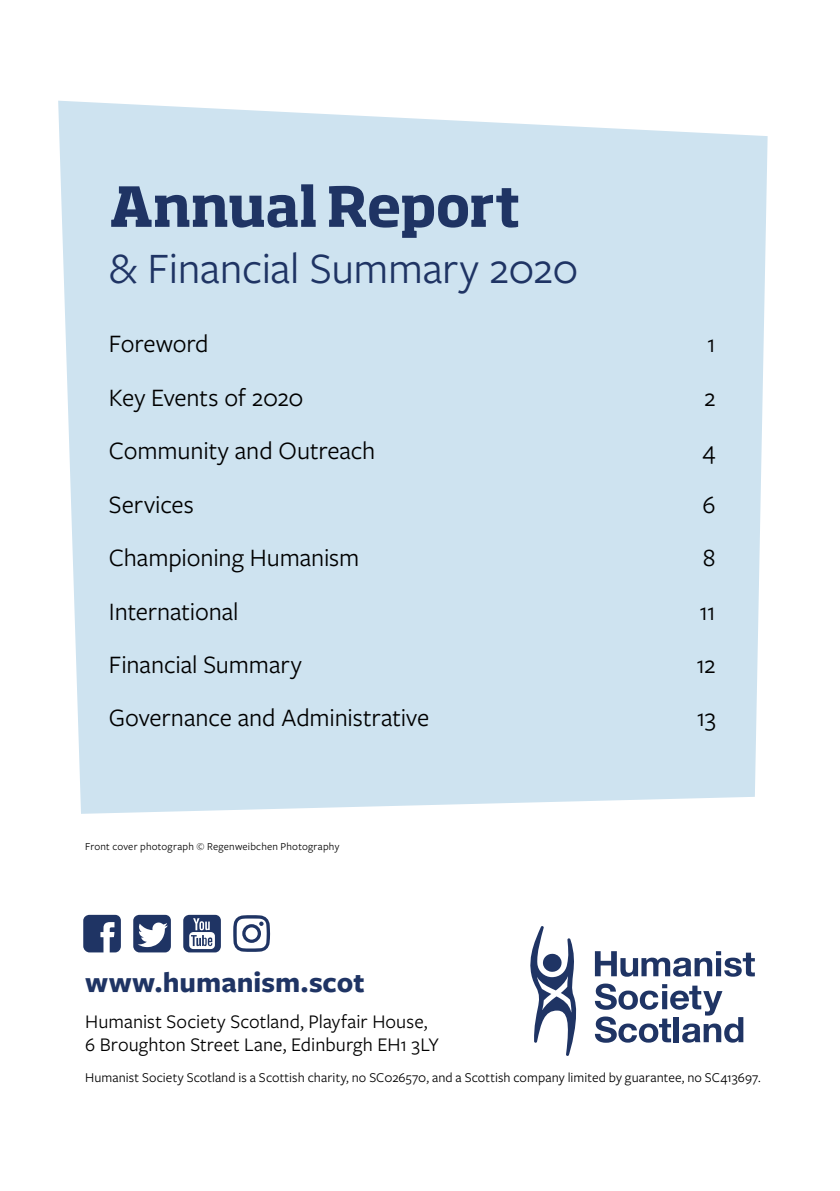
<style>
.page{position:relative;width:840px;height:1191px;background:#fff}
.page>*{position:absolute;margin:0;border:0;box-sizing:border-box;transform-origin:0 0}
.Heading{font:700 54.6px "Soho Std";letter-spacing:-.02em;color:#1f3464}
.Body{font:45px "Freight Sans Pro";letter-spacing:-.01em;color:#1f3464}
.Body-2{font:700 29.8px "Freight Sans Pro";color:#1f3464}
.TOC_body_text{font:26px "Freight Sans Pro";letter-spacing:-.005em;color:#000}
.Body-3{font:20px/23px "Freight Sans Pro";letter-spacing:.005em;color:#000}
.Body-4{font:14px "Freight Sans Pro";letter-spacing:.005em;color:#000}
.Body-5{font:11px "Freight Sans Pro";letter-spacing:.02em;color:#000}
</style>
<div class="page">
<div style="left:58px;top:101px;width:709px;height:713px;background:#cee3f0"></div>
<svg style="left:594px;top:951px;width:160px;height:25px"></svg>
<svg style="left:594px;top:983px;width:149px;height:59px"></svg>
<svg style="left:530px;top:926px;width:47px;height:130px"></svg>
<svg style="left:83px;top:915px;width:38px;height:37px"></svg>
<div style="left:183px;top:915px;width:38px;height:37px;background:#1f3464;border-radius:6px"></div>
<svg style="left:189px;top:918px;width:26px;height:31px"></svg>
<div style="left:133px;top:915px;width:38px;height:37px;background:#1f3464;border-radius:6px"></div>
<svg style="left:138px;top:922px;width:30px;height:25px"></svg>
<svg style="left:233px;top:915px;width:37px;height:37px"></svg>
<p class="Heading" style="left:109px;top:171px;width:412px">Annual Report</p>
<p class="Body" style="left:109px;top:238px;width:470px">&amp; Financial Summary 2020</p>
<p class="TOC_body_text" style="left:109px;top:327px;width:101px">Foreword</p>
<p class="TOC_body_text" style="left:706px;top:327px;width:10px">1</p>
<p class="TOC_body_text" style="left:109px;top:380px;width:196px">Key Events of 2020</p>
<p class="TOC_body_text" style="left:703px;top:380px;width:13px">2</p>
<p class="TOC_body_text" style="left:109px;top:433px;width:268px">Community and Outreach</p>
<p class="TOC_body_text" style="left:702px;top:433px;width:15px">4</p>
<p class="TOC_body_text" style="left:109px;top:487px;width:86px">Services</p>
<p class="TOC_body_text" style="left:702px;top:487px;width:15px">6</p>
<p class="TOC_body_text" style="left:109px;top:540px;width:252px">Championing Humanism</p>
<p class="TOC_body_text" style="left:702px;top:540px;width:14px">8</p>
<p class="TOC_body_text" style="left:109px;top:594px;width:131px">International</p>
<p class="TOC_body_text" style="left:699px;top:594px;width:18px">11</p>
<p class="TOC_body_text" style="left:109px;top:647px;width:194px">Financial Summary</p>
<p class="TOC_body_text" style="left:696px;top:647px;width:21px">12</p>
<p class="TOC_body_text" style="left:109px;top:700px;width:321px">Governance and Administrative</p>
<p class="TOC_body_text" style="left:696px;top:700px;width:20px">13</p>
<p class="Body-5" style="left:85px;top:839px;width:255px">Front cover photograph © Regenweibchen Photography</p>
<p class="Body-2" style="left:85px;top:961px;width:281px">www.humanism.scot</p>
<p class="Body-3" style="left:85px;top:1008px;width:355px">Humanist Society Scotland, Playfair House,<br>6 Broughton Street Lane, Edinburgh EH1 3LY</p>
<p class="Body-4" style="left:85px;top:1067px;width:676px">Humanist Society Scotland is a Scottish charity, no SC026570, and a Scottish company limited by guarantee, no SC413697.</p>
</div>
